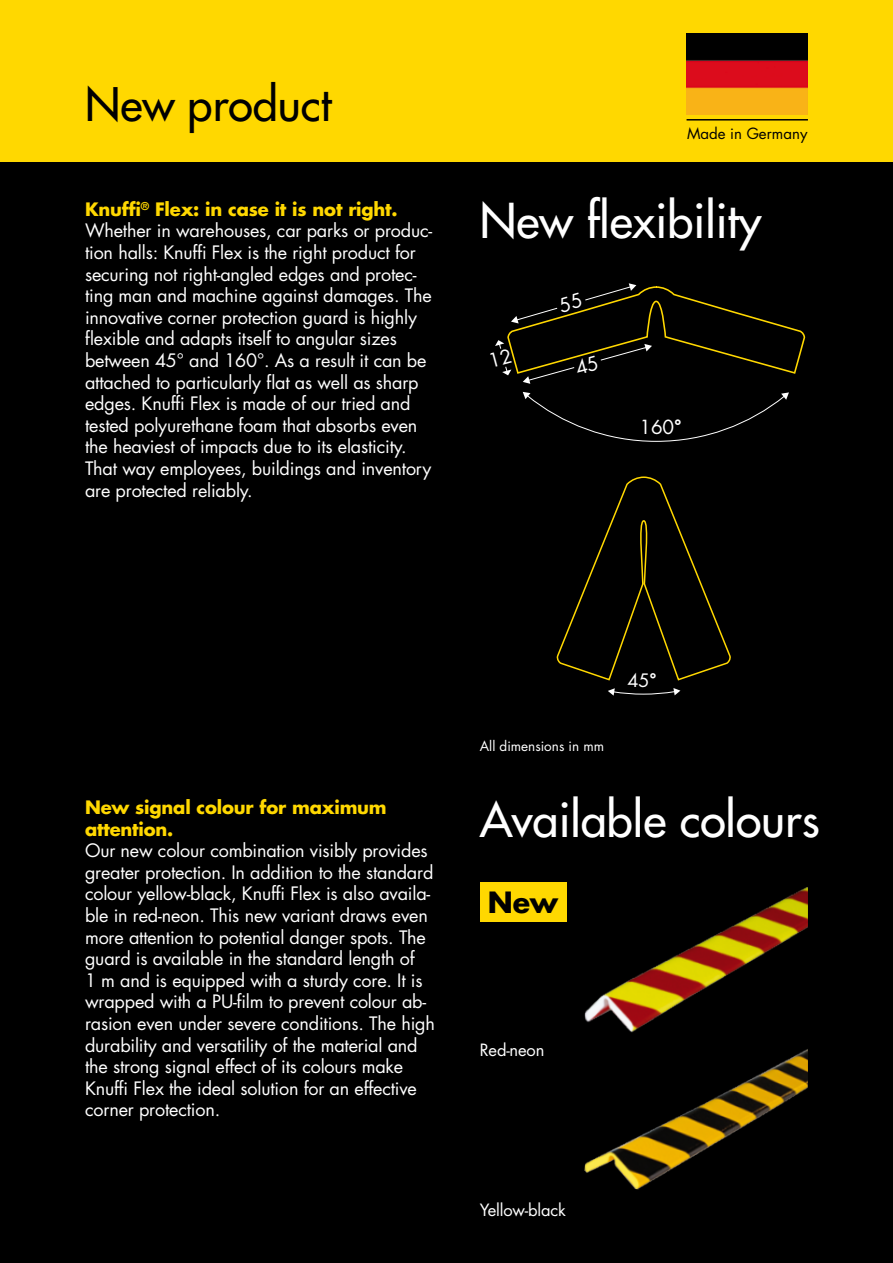
<style>
.page{position:relative;width:893px;height:1263px;background:#000}
.page>*{position:absolute;margin:0;border:0;box-sizing:border-box;transform-origin:0 0}
.t1{font:46.8px "Futura";color:#fff}
.t2{font:45px "Futura";color:#000}
.t3{font:700 28.5px "Futura";color:#000}
.t4{font:18.9px "Futura";color:#fff}
.t5{font:18px/21.6px "Futura";letter-spacing:-.01em;color:#fff}
.t6{font:700 18px/21.6px "Futura";letter-spacing:-.01em;color:#ffd800}
.t7{font:16.5px "Futura";letter-spacing:-.01em;color:#fff}
.t8{font:15px "Futura";color:#000}
.t9{font:13.5px "Futura";color:#fff}
.s1{font-weight:700;color:#ffd800}
.s2{font-weight:700}
</style>
<div class="page">
<div style="left:0;top:0;width:893px;height:162px;background:#ffd800"></div>
<img style="left:584px;top:1049px;width:224px;height:141px">
<img style="left:585px;top:887px;width:223px;height:146px">
<svg style="left:556px;top:476px;width:175px;height:220px"></svg>
<svg style="left:523px;top:392px;width:266px;height:50px"></svg>
<img style="left:686px;top:33px;width:122px;height:81px">
<div style="left:480px;top:882px;width:86px;height:39px;background:#ffd800"></div>
<hr style="left:686px;top:119px;width:122px;height:2px;background:#000">
<svg style="left:495px;top:283px;width:310px;height:101px"></svg>
<h2 class="t2" style="left:85px;top:75px;width:248px">New product</h2>
<p class="t8" style="left:687px;top:123px;width:122px">Made in Germany</p>
<p class="t5" style="left:85px;top:198px;width:349px"><span class="s1">Knuffi</span><sup>®</sup> <span class="s1">Flex: in case it is not right.<br></span>Whether in warehouses, car parks or produc&shy;tion halls: Knuffi Flex is the right product for securing not right-angled edges and protec&shy;ting man and machine against damages. The innovative corner protection guard is highly flexible and adapts itself to angular sizes between 45° and 160°. As a result it can be attached to particularly flat as well as sharp edges. Knuffi Flex is made of our tried and tested polyurethane foam that absorbs even the heaviest of impacts due to its elasticity.<br>That way employees, buildings and inventory are protected reliably.</p>
<h1 class="t1" style="left:480px;top:191px;width:283px">New flexibility</h1>
<p class="t4" style="left:639px;top:414px;width:44px">160<span class="s2">°</span></p>
<p class="t6" style="left:85px;top:796px;width:303px">New signal colour for maximum attention.</p>
<p class="t5" style="left:85px;top:839px;width:351px">Our new colour combination visibly provides greater protection. In addition to the standard colour yellow-black, Knuffi Flex is also availa&shy;ble in red-neon. This new variant draws even more attention to potential danger spots. The guard is available in the standard length of<br>1 m and is equipped with a sturdy core. It is wrapped with a PU-film to prevent colour ab&shy;rasion even under severe conditions. The high durability and versatility of the material and the strong signal effect of its colours make Knuffi Flex the ideal solution for an effective corner protection.</p>
<p class="t9" style="left:480px;top:737px;width:126px">All dimensions in mm</p>
<p class="t5" style="left:627px;top:670px;width:31px">45<span class="s2">°</span></p>
<h1 class="t1" style="left:480px;top:789px;width:341px">Available colours</h1>
<h3 class="t3" style="left:488px;top:882px;width:72px">New</h3>
<p class="t7" style="left:480px;top:1039px;width:66px">Red-neon</p>
<p class="t7" style="left:480px;top:1199px;width:88px">Yellow-black</p>
</div>
